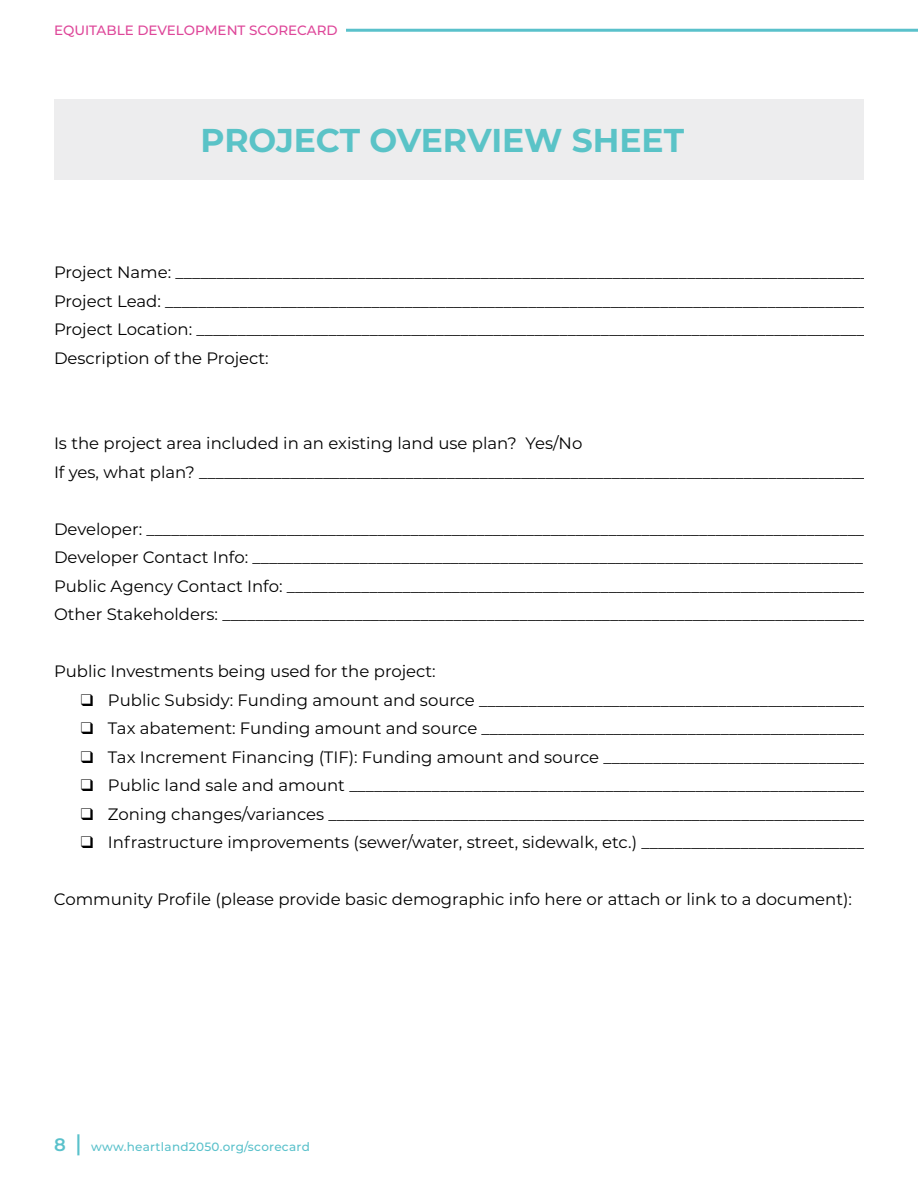
<style>
.page{position:relative;width:918px;height:1188px;background:#fff}
.page>*{position:absolute;margin:0;border:0;box-sizing:border-box;transform-origin:0 0}
.t1{font:700 33px "Montserrat";color:#5ac3c7}
.t2{font:16.5px/28.5px "Montserrat";color:#000}
.t3{font:500 13.5px "Montserrat";color:#de4699}
.t4{font:500 12px "Montserrat";letter-spacing:.025em;color:#5ac1cb}
.s1{font-weight:600;font-size:18px}
.s2{font-weight:600;font-size:22.5px}
</style>
<div class="page">
<hr style="left:346px;top:29px;width:572px;height:3px;background:#5ac1cb">
<div style="left:54px;top:99px;width:810px;height:80px;background:#ededee"></div>
<p class="t3" style="left:54px;top:20px;width:285px">EQUITABLE DEVELOPMENT SCORECARD</p>
<h1 class="t1" style="left:201px;top:117px;width:485px">PROJECT OVERVIEW SHEET</h1>
<p class="t2" style="left:54px;top:258px;width:816px">Project Name: ____________________________________________________________________________________ Project Lead: _____________________________________________________________________________________ Project Location: _________________________________________________________________________________ Description of the Project:</p>
<p class="t2" style="left:54px;top:429px;width:815px">Is the project area included in an existing land use plan? Yes/No<br>If yes, what plan? _________________________________________________________________________________</p>
<p class="t2" style="left:54px;top:514px;width:813px">Developer: _______________________________________________________________________________________ Developer Contact Info: __________________________________________________________________________ Public Agency Contact Info: ______________________________________________________________________ Other Stakeholders: ______________________________________________________________________________</p>
<p class="t2" style="left:54px;top:657px;width:383px">Public Investments being used for the project:</p>
<p class="t2" style="left:81px;top:685px;width:788px">❑ Public Subsidy: Funding amount and source _______________________________________________</p>
<p class="t2" style="left:81px;top:714px;width:790px">❑ Tax abatement: Funding amount and source _______________________________________________</p>
<p class="t2" style="left:81px;top:742px;width:788px">❑ Tax Increment Financing (TIF): Funding amount and source ________________________________</p>
<p class="t2" style="left:81px;top:771px;width:790px">❑ Public land sale and amount _______________________________________________________________</p>
<p class="t2" style="left:81px;top:799px;width:785px">❑ Zoning changes/variances _________________________________________________________________</p>
<p class="t2" style="left:81px;top:828px;width:785px">❑ Infrastructure improvements (sewer/water, street, sidewalk, etc.) ___________________________</p>
<p class="t2" style="left:54px;top:885px;width:800px">Community Profile (please provide basic demographic info here or attach or link to a document):</p>
<p class="t4" style="left:54px;top:1139px;width:257px"><span class="s1">8</span> <span class="s2">|</span> www.heartland2050.org/scorecard</p>
</div>
